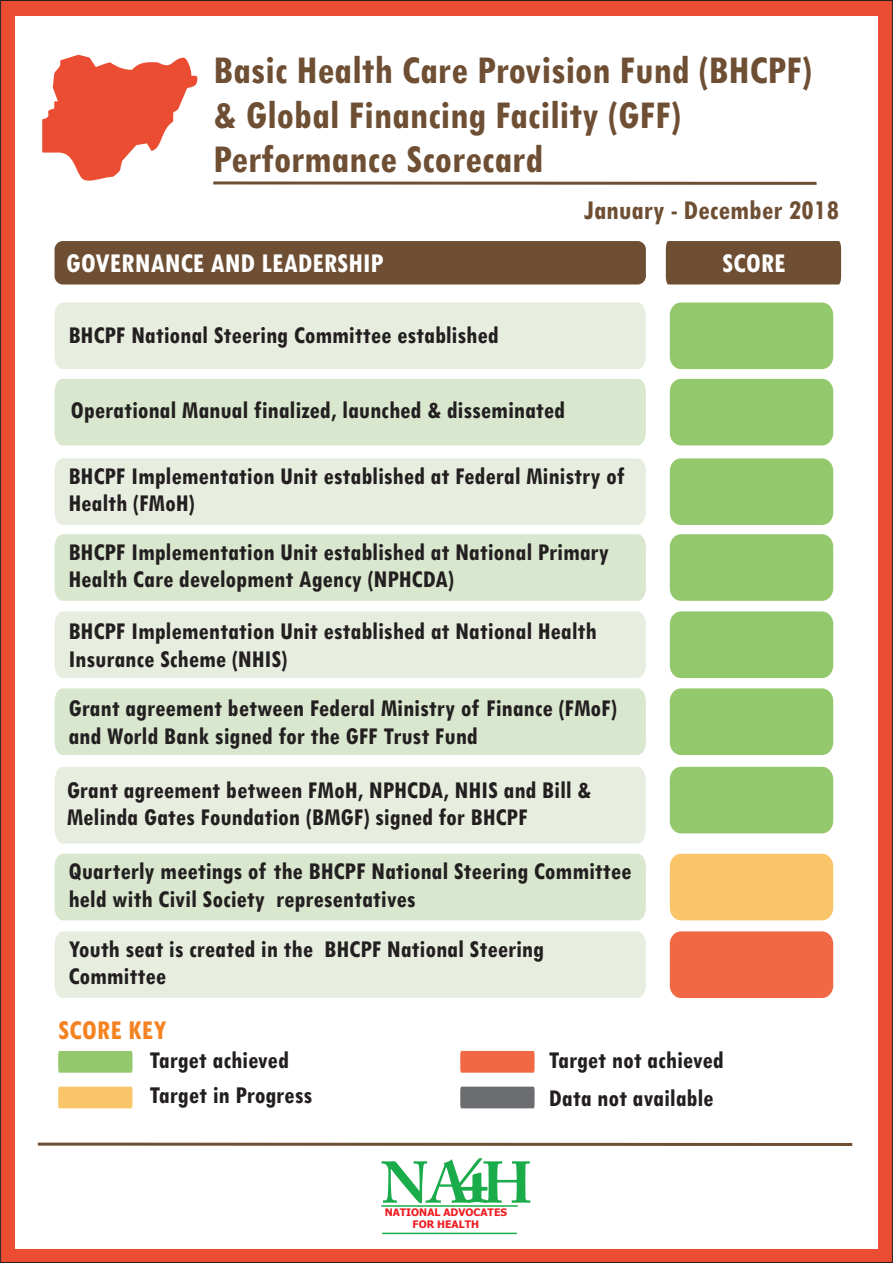
<style>
.page{position:relative;width:893px;height:1263px;background:#eb4d32}
.page>*{position:absolute;margin:0;border:0;box-sizing:border-box;transform-origin:0 0}
.t1{font:700 59.7px "Amethyst";color:#1aac4b}
.t2{font:700 58.2px "Adobe Caslon Pro";color:#1aac4b}
.t3{font:700 condensed 41.7px/44.5px "Tw Cen";color:#6f4f34}
.t4{font:700 condensed 28.8px "Tw Cen";color:#fff}
.t5{font:700 condensed 28.8px "Tw Cen";color:#6f4f34}
.t6{font:700 condensed 28.8px "Tw Cen";color:#f58220}
.t7{font:700 condensed 25.65px "Tw Cen";color:#231f20}
.t8{font:700 condensed 25.5px/27.3px "Tw Cen";color:#231f20}
.t9{font:700 10.35px/12.6px "Tahoma";color:#ee1d23;text-align:center}
</style>
<div class="page">
<div style="left:15px;top:16px;width:863px;height:1233px;background:#fff"></div>
<div style="left:55px;top:241px;width:591px;height:43px;background:#6f4f34;border-radius:8px"></div>
<div style="left:666px;top:241px;width:175px;height:43px;background:#6f4f34"></div>
<div style="left:58px;top:1051px;width:74px;height:22px;background:#94c86d"></div>
<div style="left:58px;top:1087px;width:74px;height:21px;background:#f9c569"></div>
<svg style="left:460px;top:1051px;width:75px;height:22px;background:#f06c48"></svg>
<div style="left:460px;top:1087px;width:75px;height:21px;background:#6c6d70"></div>
<div style="left:55px;top:931px;width:591px;height:67px;background:#e7eedf"></div>
<div style="left:55px;top:854px;width:591px;height:66px;background:#d8e7ce"></div>
<div style="left:55px;top:767px;width:591px;height:76px;background:#e7eedf"></div>
<div style="left:55px;top:688px;width:591px;height:67px;background:#d8e7ce"></div>
<div style="left:55px;top:611px;width:591px;height:67px;background:#e7eedf"></div>
<div style="left:55px;top:534px;width:591px;height:67px;background:#d8e7ce"></div>
<div style="left:55px;top:458px;width:591px;height:67px;background:#e7eedf"></div>
<div style="left:55px;top:379px;width:591px;height:66px;background:#d8e7ce"></div>
<div style="left:55px;top:302px;width:591px;height:67px;background:#e7eedf"></div>
<svg style="left:42px;top:54px;width:156px;height:127px"></svg>
<svg style="left:213px;top:181px;width:604px;height:4px;background:#927a66"></svg>
<svg style="left:38px;top:1142px;width:814px;height:4px;background:#927a66"></svg>
<div style="left:670px;top:302px;width:163px;height:67px;background:#94c86d"></div>
<div style="left:670px;top:379px;width:163px;height:66px;background:#94c86d"></div>
<div style="left:670px;top:458px;width:163px;height:67px;background:#94c86d"></div>
<div style="left:670px;top:534px;width:163px;height:67px;background:#94c86d"></div>
<div style="left:670px;top:611px;width:163px;height:67px;background:#94c86d"></div>
<div style="left:670px;top:688px;width:163px;height:67px;background:#94c86d"></div>
<div style="left:670px;top:767px;width:163px;height:66px;background:#94c86d"></div>
<div style="left:670px;top:854px;width:163px;height:66px;background:#f9c569"></div>
<div style="left:670px;top:931px;width:163px;height:67px;background:#f06944"></div>
<hr style="left:381px;top:1205px;width:137px;height:2px;background:#1aac4b">
<hr style="left:382px;top:1233px;width:135px;height:1px;background:#1aac4b">
<h3 class="t3" style="left:213px;top:51px;width:600px">Basic Health Care Provision Fund (BHCPF) &amp; Global Financing Facility (GFF)<br>Performance Scorecard</h3>
<p class="t5" style="left:584px;top:200px;width:257px">January - December 2018</p>
<p class="t4" style="left:66px;top:253px;width:319px">GOVERNANCE AND LEADERSHIP</p>
<p class="t4" style="left:722px;top:253px;width:65px">SCORE</p>
<p class="t8" style="left:68px;top:323px;width:432px">BHCPF National Steering Committee established</p>
<p class="t8" style="left:71px;top:398px;width:496px">Operational Manual finalized, launched &amp; disseminated</p>
<p class="t8" style="left:68px;top:464px;width:558px">BHCPF Implementation Unit established at Federal Ministry of<br>Health (FMoH)</p>
<p class="t8" style="left:68px;top:540px;width:542px">BHCPF Implementation Unit established at National Primary<br>Health Care development Agency (NPHCDA)</p>
<p class="t8" style="left:68px;top:620px;width:530px">BHCPF Implementation Unit established at National Health<br>Insurance Scheme (NHIS)</p>
<p class="t8" style="left:68px;top:697px;width:550px">Grant agreement between Federal Ministry of Finance (FMoF) and World Bank signed for the GFF Trust Fund</p>
<p class="t8" style="left:67px;top:778px;width:526px">Grant agreement between FMoH, NPHCDA, NHIS and Bill &amp;<br>Melinda Gates Foundation (BMGF) signed for BHCPF</p>
<p class="t8" style="left:68px;top:860px;width:565px">Quarterly meetings of the BHCPF National Steering Committee held with Civil Society representatives</p>
<p class="t8" style="left:68px;top:937px;width:477px">Youth seat is created in the BHCPF National Steering<br>Committee</p>
<p class="t6" style="left:58px;top:1020px;width:110px">SCORE KEY</p>
<p class="t8" style="left:149px;top:1048px;width:141px">Target achieved</p>
<p class="t8" style="left:549px;top:1043px;width:176px;line-height:38px">Target not achieved<br>Data not available</p>
<p class="t7" style="left:149px;top:1086px;width:164px">Target in Progress</p>
<h1 class="t1" style="left:455px;top:1154px;width:35px">4</h1>
<h2 class="t2" style="left:381px;top:1160px;width:152px">NA H</h2>
<p class="t9" style="left:385px;top:1206px;width:124px">NATIONAL ADVOCATES<br>FOR HEALTH</p>
</div>
